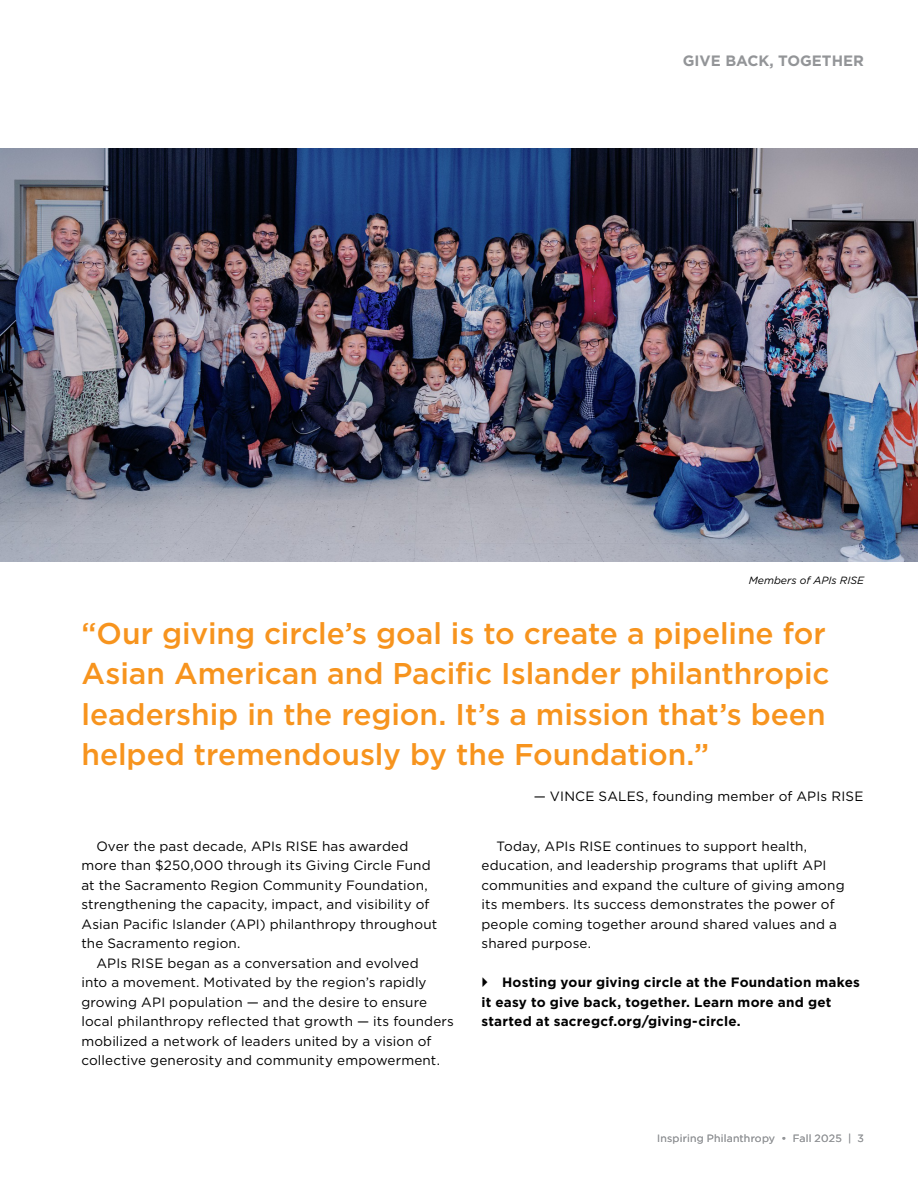
<style>
.page{position:relative;width:918px;height:1188px;background:#fff}
.page>*{position:absolute;margin:0;border:0;box-sizing:border-box;transform-origin:0 0}
.t1{font:500 30px/40.5px "Gotham";letter-spacing:-.005em;color:#f7941e}
.t2{font:700 15px "Gotham";color:#939598}
.t3{font:13.5px/19.5px "Gotham";letter-spacing:.01em;color:#000}
.t4{font:700 13.5px/19.5px "Gotham";letter-spacing:.015em;color:#000}
.t5{font:10.5px "Gotham";letter-spacing:.02em;color:#939598}
.t6{font:italic 10.5px "Gotham";color:#000}
</style>
<div class="page">
<img style="left:0;top:149px;width:918px;height:412px">
<p class="t2" style="left:683px;top:51px;width:183px">GIVE BACK, TOGETHER</p>
<p class="t6" style="left:749px;top:574px;width:117px">Members of APIs RISE</p>
<p class="t1" style="left:82px;top:612px;width:750px">“Our giving circle’s goal is to create a pipeline for Asian American and Pacific Islander philanthropic leadership in the region. It’s a mission that’s been helped tremendously by the Foundation.”</p>
<p class="t3" style="left:534px;top:786px;width:331px">— VINCE SALES, founding member of APIs RISE</p>
<p class="t3" style="left:81px;top:836px;width:357px;text-indent:15px">Over the past decade, APIs RISE has awarded more than $250,000 through its Giving Circle Fund at the Sacramento Region Community Foundation, strengthening the capacity, impact, and visibility of Asian Pacific Islander (API) philanthropy throughout the Sacramento region.</p>
<p class="t3" style="left:81px;top:953px;width:374px;text-indent:15px">APIs RISE began as a conversation and evolved<br>into a movement. Motivated by the region’s rapidly growing API population — and the desire to ensure local philanthropy reflected that growth — its founders mobilized a network of leaders united by a vision of collective generosity and community empowerment.</p>
<p class="t3" style="left:482px;top:836px;width:365px;text-indent:15px">Today, APIs RISE continues to support health, education, and leadership programs that uplift API communities and expand the culture of giving among its members. Its success demonstrates the power of people coming together around shared values and a shared purpose.</p>
<p class="t4" style="left:482px;top:973px;width:380px;text-indent:21px">Hosting your giving circle at the Foundation makes it easy to give back, together. Learn more and get started at sacregcf.org/giving-circle.</p>
<p class="t5" style="left:657px;top:1132px;width:208px">Inspiring Philanthropy • Fall 2025 | 3</p>
</div>
